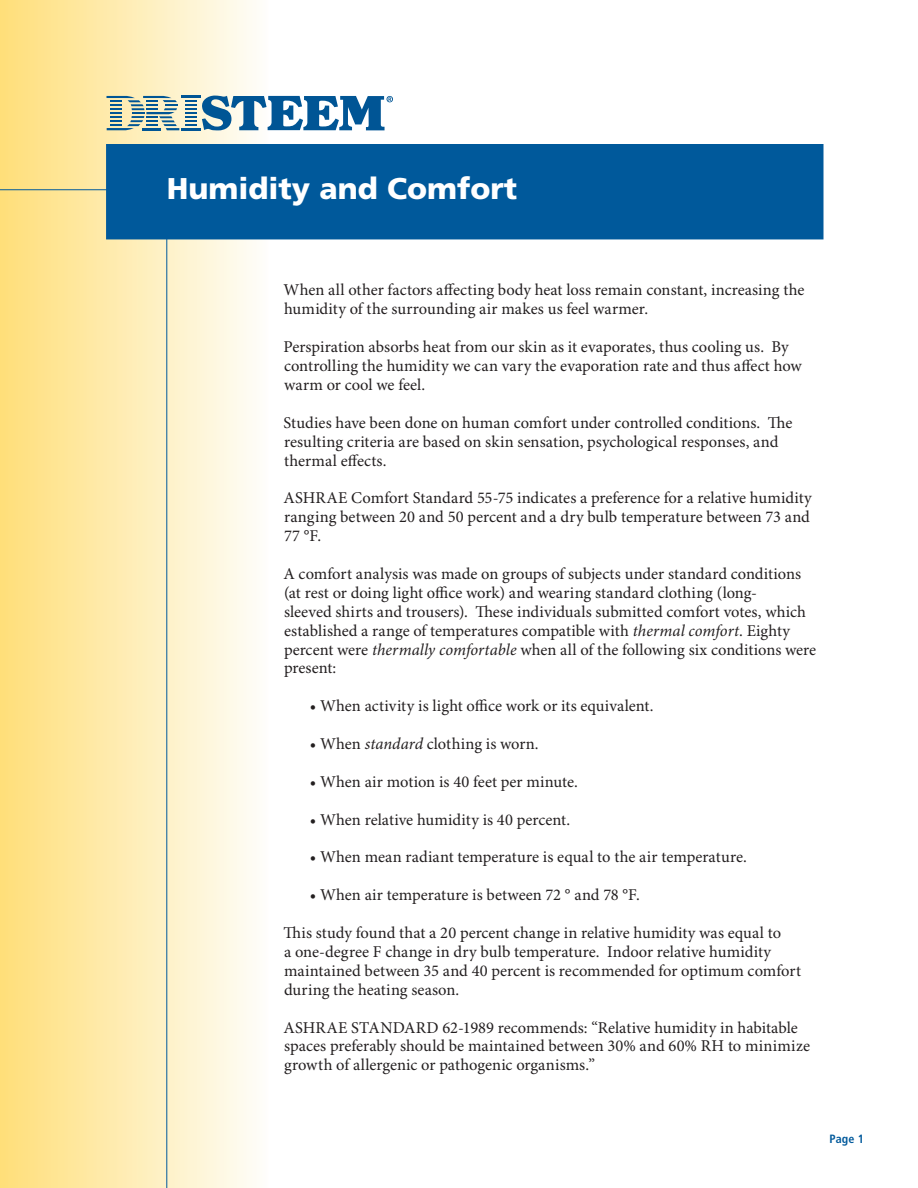
<style>
.page{position:relative;width:918px;height:1188px;background:#fff}
.page>*{position:absolute;margin:0;border:0;box-sizing:border-box;transform-origin:0 0}
.t1{font:900 30px "Frutiger LT Std";color:#fff}
.body_bullet{font:16.5px/18.9px "Minion Pro";color:#231f20}
.body_bullet-2{font:700 condensed 12px "Frutiger LT Std";color:#00599b}
.s1{font-style:italic}
</style>
<div class="page">
<svg style="left:0;top:0;width:270px;height:1188px;background:#feedb7"></svg>
<hr style="left:166px;top:161px;width:1px;height:1027px;background:#00599b">
<div style="left:107px;top:145px;width:716px;height:94px;background:#00599b"></div>
<div style="left:106px;top:144px;width:718px;height:95px;border:2px solid #00599b"></div>
<hr style="left:0;top:189px;width:338px;height:1px;background:#00599b">
<hr style="left:181px;top:96px;width:20px;height:2px;background:#005595">
<hr style="left:181px;top:128px;width:20px;height:2px;background:#005595">
<svg style="left:106px;top:96px;width:73px;height:34px;background:#a2b7ae"></svg>
<svg style="left:185px;top:96px;width:208px;height:34px"></svg>
<p class="t1" style="left:167px;top:171px;width:352px">Humidity and Comfort</p>
<p class="body_bullet" style="left:284px;top:281px;width:523px">When all other factors affecting body heat loss remain constant, increasing the humidity of the surrounding air makes us feel warmer.</p>
<p class="body_bullet" style="left:284px;top:338px;width:520px">Perspiration absorbs heat from our skin as it evaporates, thus cooling us. By controlling the humidity we can vary the evaporation rate and thus affect how warm or cool we feel.</p>
<p class="body_bullet" style="left:284px;top:414px;width:511px">Studies have been done on human comfort under controlled conditions. The resulting criteria are based on skin sensation, psychological responses, and thermal effects.</p>
<p class="body_bullet" style="left:284px;top:489px;width:530px;text-align:justify">ASHRAE Comfort Standard 55-75 indicates a preference for a relative humidity ranging between 20 and 50 percent and a dry bulb temperature between 73 and 77 °F.</p>
<p class="body_bullet" style="left:284px;top:565px;width:534px">A comfort analysis was made on groups of subjects under standard conditions (at rest or doing light office work) and wearing standard clothing (long-<br>sleeved shirts and trousers). These individuals submitted comfort votes, which established a range of temperatures compatible with <span class="s1">thermal comfort</span>. Eighty percent were <span class="s1">thermally comfortable</span> when all of the following six conditions were present:</p>
<p class="body_bullet" style="left:310px;top:697px;width:345px">• When activity is light office work or its equivalent.</p>
<p class="body_bullet" style="left:310px;top:735px;width:230px">• When <span class="s1">standard</span> clothing is worn.</p>
<p class="body_bullet" style="left:310px;top:773px;width:270px">• When air motion is 40 feet per minute.</p>
<p class="body_bullet" style="left:310px;top:811px;width:262px">• When relative humidity is 40 percent.</p>
<p class="body_bullet" style="left:310px;top:848px;width:439px">• When mean radiant temperature is equal to the air temperature.</p>
<p class="body_bullet" style="left:310px;top:886px;width:332px">• When air temperature is between 72 ° and 78 °F.</p>
<p class="body_bullet" style="left:284px;top:924px;width:519px">This study found that a 20 percent change in relative humidity was equal to<br>a one-degree F change in dry bulb temperature. Indoor relative humidity maintained between 35 and 40 percent is recommended for optimum comfort during the heating season.</p>
<p class="body_bullet" style="left:284px;top:1019px;width:528px">ASHRAE STANDARD 62-1989 recommends: “Relative humidity in habitable spaces preferably should be maintained between 30% and 60% RH to minimize growth of allergenic or pathogenic organisms.”</p>
<p class="body_bullet-2" style="left:829px;top:1132px;width:27px">Page</p>
</div>
